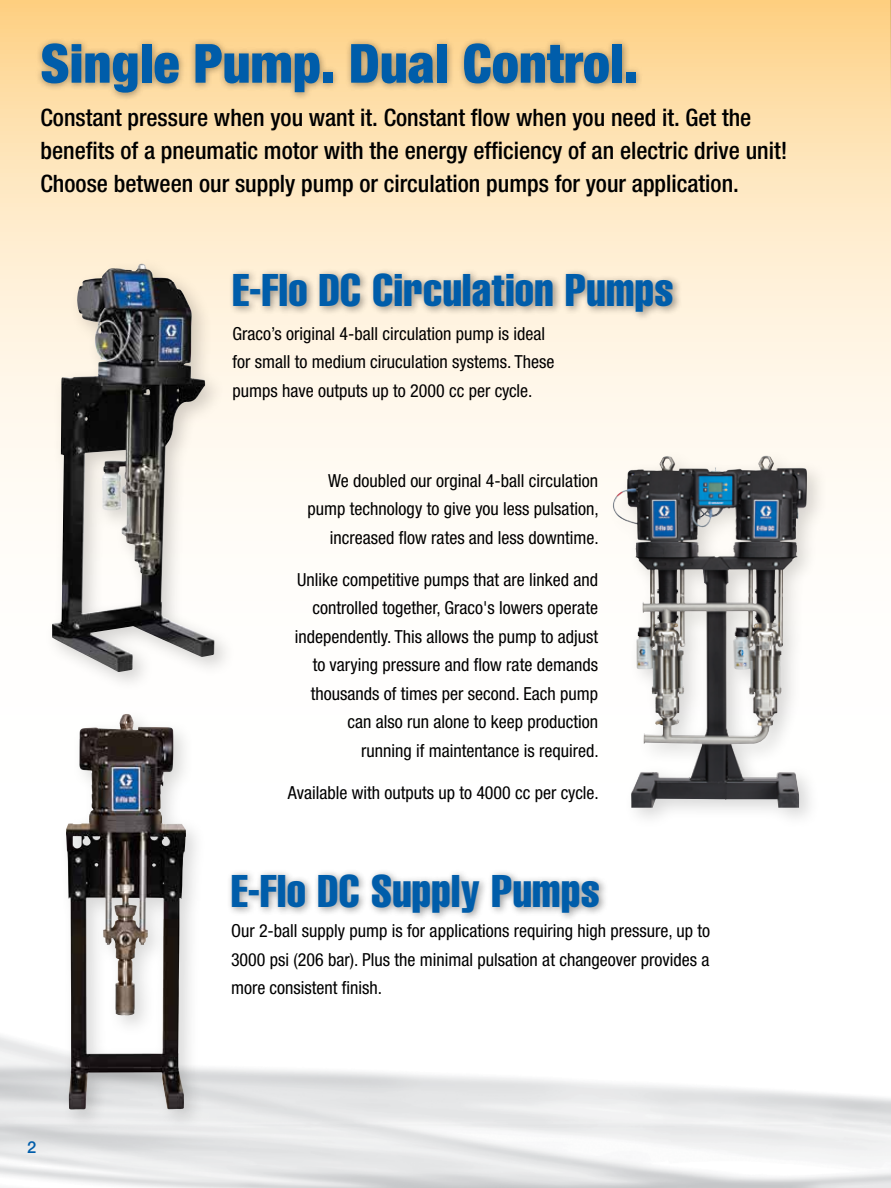
<style>
.page{position:relative;width:891px;height:1188px;background:#fff}
.page>*{position:absolute;margin:0;border:0;box-sizing:border-box;transform-origin:0 0}
.t1{font:900 condensed 54px "Helvetica Neue LT Std";color:#005daa}
.t2{font:45px "Helvetica LT Std Comp";letter-spacing:.01em;color:#005daa}
.t3{font:500 condensed 24px/33px "Helvetica Neue LT Std";color:#000}
.t4{font:condensed 18px/28.5px "Helvetica Neue LT Std";color:#000;text-align:right}
.t5{font:500 16.5px "Helvetica Neue LT Std";color:#005daa}
</style>
<div class="page">
<hr style="left:890px;top:0;width:1px;height:108px;background:#dcddde">
<svg style="left:0;top:0;width:890px;height:495px;background:#feeac8"></svg>
<div style="left:228px;top:268px;width:455px;height:54px;background:#000;opacity:.41"></div>
<div style="left:227px;top:868px;width:382px;height:54px;background:#000;opacity:.41"></div>
<div style="left:605px;top:448px;width:224px;height:382px;background:#000;opacity:.16"></div>
<img style="left:613px;top:456px;width:151px;height:176px">
<div style="left:44px;top:256px;width:192px;height:437px;background:#000;opacity:.18"></div>
<img style="left:52px;top:265px;width:163px;height:407px">
<div style="left:35px;top:37px;width:609px;height:65px;background:#000;opacity:.41"></div>
<div style="left:58px;top:706px;width:150px;height:425px;background:#000;opacity:.16"></div>
<img style="left:66px;top:714px;width:120px;height:395px">
<h1 class="t1" style="left:40px;top:30px;width:599px">Single Pump. Dual Control.</h1>
<h3 class="t3" style="left:40px;top:101px;width:748px">Constant pressure when you want it. Constant flow when you need it. Get the benefits of a pneumatic motor with the energy efficiency of an electric drive unit!<br>Choose between our supply pump or circulation pumps for your application.</h3>
<h2 class="t2" style="left:232px;top:262px;width:443px">E-Flo DC Circulation Pumps</h2>
<p class="t4" style="left:232px;top:319px;width:323px;text-align:left">Graco’s original 4-ball circulation pump is ideal for small to medium ciruculation systems. These pumps have outputs up to 2000 cc per cycle.</p>
<p class="t4" style="left:308px;top:466px;width:293px">We doubled our orginal 4-ball circulation pump technology to give you less pulsation, increased flow rates and less downtime.</p>
<p class="t4" style="left:295px;top:565px;width:306px">Unlike competitive pumps that are linked and controlled together, Graco's lowers operate independently. This allows the pump to adjust to varying pressure and flow rate demands thousands of times per second. Each pump can also run alone to keep production running if maintentance is required.</p>
<p class="t4" style="left:288px;top:778px;width:312px">Available with outputs up to 4000 cc per cycle.</p>
<h2 class="t2" style="left:231px;top:862px;width:370px">E-Flo DC Supply Pumps</h2>
<p class="t5" style="left:27px;top:1137px;width:11px">2</p>
<p class="t4" style="left:231px;top:917px;width:481px;text-align:justify">Our 2-ball supply pump is for applications requiring high pressure, up to 3000 psi (206 bar). Plus the minimal pulsation at changeover provides a more consistent finish.</p>
</div>
